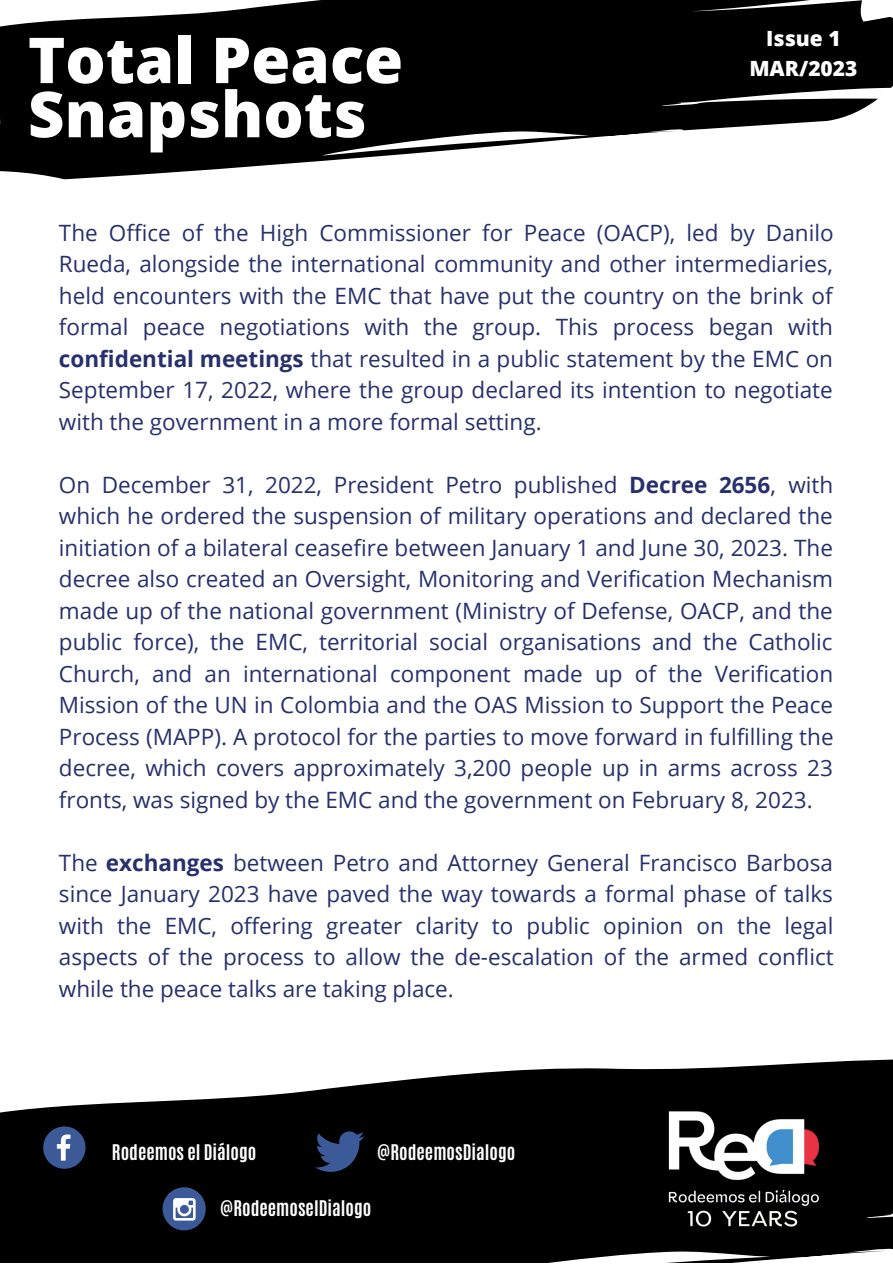
<style>
.page{position:relative;width:893px;height:1264px;background:#fff}
.page>*{position:absolute;margin:0;border:0;box-sizing:border-box;transform-origin:0 0}
.t1{font:800 63.3px/54.2px "Open Sans";color:#fff}
.t2{font:22.5px/31.5px "Open Sans";color:#27306c;text-align:justify}
.t3{font:800 21px/29.2px "Open Sans";color:#fff;text-align:center}
.t4{font:700 18px "Antonio";color:#fff}
.s1{font-weight:700}
</style>
<div class="page">
<svg style="left:0;top:0;width:892px;height:179px;fill:#000"></svg>
<svg style="left:0;top:1059px;width:892px;height:203px;fill:#000"></svg>
<svg style="left:43px;top:1126px;width:42px;height:42px"></svg>
<svg style="left:315px;top:1131px;width:49px;height:40px"></svg>
<div style="left:162px;top:1187px;width:44px;height:43px;background:#3d5a98;border-radius:50%"></div>
<svg style="left:173px;top:1198px;width:23px;height:22px"></svg>
<img style="left:633px;top:1067px;width:221px;height:171px">
<h1 class="t1" style="left:28px;top:31px;width:377px">Total Peace<br>Snapshots</h1>
<p class="t3" style="left:749px;top:24px;width:110px">Issue 1<br>MAR/2023</p>
<p class="t2" style="left:59px;top:216px;width:776px">The Office of the High Commissioner for Peace (OACP), led by Danilo Rueda, alongside the international community and other intermediaries, held encounters with the EMC that have put the country on the brink of formal peace negotiations with the group. This process began with <span class="s1">confidential meetings</span> that resulted in a public statement by the EMC on September 17, 2022, where the group declared its intention to negotiate with the government in a more formal setting.</p>
<p class="t2" style="left:59px;top:468px;width:776px">On December 31, 2022, President Petro published <span class="s1">Decree 2656</span>, with which he ordered the suspension of military operations and declared the initiation of a bilateral ceasefire between January 1 and June 30, 2023. The decree also created an Oversight, Monitoring and Verification Mechanism made up of the national government (Ministry of Defense, OACP, and the public force), the EMC, territorial social organisations and the Catholic Church, and an international component made up of the Verification Mission of the UN in Colombia and the OAS Mission to Support the Peace Process (MAPP). A protocol for the parties to move forward in fulfilling the decree, which covers approximately 3,200 people up in arms across 23 fronts, was signed by the EMC and the government on February 8, 2023.</p>
<p class="t2" style="left:59px;top:846px;width:776px">The <span class="s1">exchanges</span> between Petro and Attorney General Francisco Barbosa since January 2023 have paved the way towards a formal phase of talks with the EMC, offering greater clarity to public opinion on the legal aspects of the process to allow the de-escalation of the armed conflict while the peace talks are taking place.</p>
<p class="t4" style="left:112px;top:1139px;width:146px">Rodeemos el Diálogo</p>
<p class="t4" style="left:377px;top:1139px;width:139px">@RodeemosDialogo</p>
<p class="t4" style="left:220px;top:1195px;width:152px">@RodeemoselDialogo</p>
</div>
